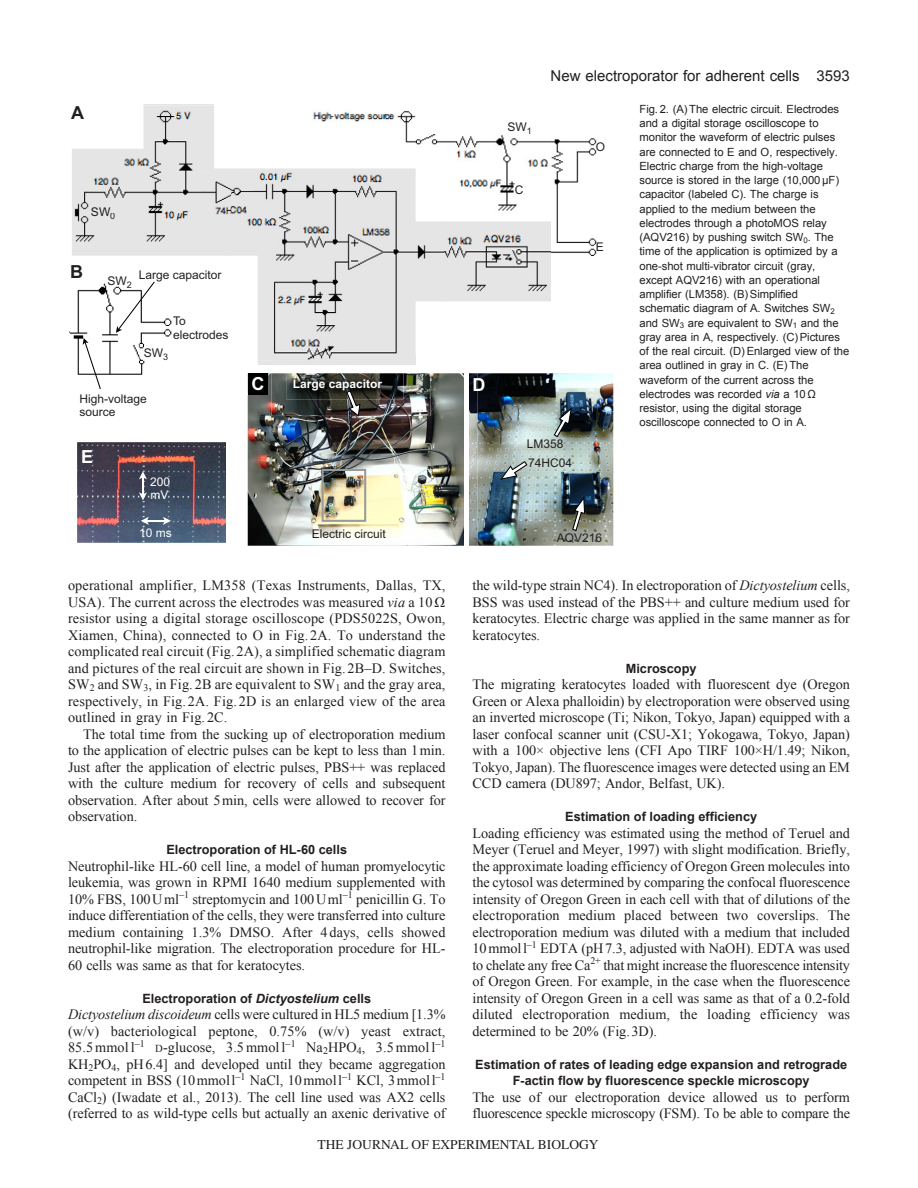
<style>
.page{position:relative;width:918px;height:1188px;background:#fff}
.page>*{position:absolute;margin:0;border:0;box-sizing:border-box;transform-origin:0 0}
.t1{font:700 18px "Arial";color:#fff}
.t2{font:700 18px "Arial";color:#231f20}
.t3{font:15px "Arial";color:#231f20}
.t4{font:14.25px/16.5px "Times New Roman";letter-spacing:-.005em;color:#231f20;text-align:justify}
.t5{font:13.5px "Times";color:#231f20}
.t6{font:700 12.75px/16.5px "Arial";color:#231f20;text-align:center}
.t7{font:12px/19.6px "Arial";color:#231f20}
.t8{font:700 12px "Arial";color:#fff}
.t9{font:12px/13.5px "Arial";color:#fff}
.t10{font:12px "Arial";color:#201c1d}
.t11{font:11.25px/14.2px "Arial";letter-spacing:-.005em;color:#231f20}
.t12{font:9px "Arial";color:#231f20}
.s1{font-style:italic}
.s2{font-size:10.65px}
</style>
<div class="page">
<img style="left:313px;top:111px;width:284px;height:145px">
<img style="left:77px;top:443px;width:149px;height:100px">
<hr style="left:146px;top:520px;width:20px;height:2px;background:#fff">
<svg style="left:141px;top:517px;width:8px;height:8px"></svg>
<svg style="left:163px;top:517px;width:8px;height:8px"></svg>
<svg style="left:139px;top:471px;width:8px;height:29px"></svg>
<img style="left:248px;top:373px;width:216px;height:173px">
<div style="left:248px;top:373px;width:20px;height:22px;background:#000"></div>
<img style="left:477px;top:373px;width:136px;height:173px">
<img style="left:469px;top:373px;width:8px;height:173px">
<img style="left:272px;top:373px;width:159px;height:43px">
<img style="left:286px;top:373px;width:118px;height:26px">
<svg style="left:346px;top:390px;width:15px;height:27px"></svg>
<svg style="left:572px;top:496px;width:13px;height:35px"></svg>
<svg style="left:554px;top:407px;width:18px;height:30px"></svg>
<img style="left:322px;top:469px;width:44px;height:53px">
<svg style="left:500px;top:461px;width:27px;height:19px"></svg>
<img style="left:69px;top:331px;width:76px;height:44px">
<img style="left:70px;top:281px;width:102px;height:80px">
<svg style="left:83px;top:338px;width:18px;height:51px"></svg>
<svg style="left:116px;top:282px;width:39px;height:51px"></svg>
<hr style="left:258px;top:361px;width:14px;height:4px;background:#e5e5e5">
<hr style="left:144px;top:104px;width:70px;height:2px;background:#e5e5e5">
<img style="left:72px;top:106px;width:159px;height:150px">
<img style="left:231px;top:156px;width:214px;height:205px">
<img style="left:444px;top:220px;width:107px;height:83px">
<img style="left:92px;top:208px;width:18px;height:9px">
<svg style="left:111px;top:213px;width:4px;height:7px"></svg>
<img style="left:272px;top:356px;width:144px;height:9px">
<div style="left:199px;top:173px;width:10px;height:18px;background:#e5e5e5"></div>
<div style="left:243px;top:173px;width:10px;height:18px;background:#e5e5e5"></div>
<p class="t2" style="left:71px;top:102px;width:14px">A</p>
<p class="t10" style="left:91px;top:208px;width:26px">SW<sub>0</sub></p>
<p class="t2" style="left:70px;top:261px;width:14px">B</p>
<p class="t7" style="left:108px;top:272px;width:26px">SW<sub>2</sub></p>
<p class="t7" style="left:139px;top:266px;width:84px">Large capacitor</p>
<p class="t7" style="left:173px;top:314px;width:57px;line-height:14.1px">To electrodes</p>
<p class="t7" style="left:144px;top:344px;width:26px">SW<sub>3</sub></p>
<p class="t7" style="left:80px;top:394px;width:69px;line-height:12.6px">High-voltage source</p>
<p class="t1" style="left:81px;top:446px;width:14px">E</p>
<p class="t9" style="left:150px;top:476px;width:22px">200 mV</p>
<p class="t9" style="left:139px;top:527px;width:34px">10 ms</p>
<p class="t12" style="left:331px;top:113px;width:4px">-</p>
<p class="t1" style="left:251px;top:373px;width:14px">C</p>
<p class="t8" style="left:293px;top:377px;width:91px">Large capacitor</p>
<p class="t1" style="left:473px;top:374px;width:14px">D</p>
<p class="t7" style="left:508px;top:118px;width:26px">SW<sub>1</sub></p>
<p class="t7" style="left:515px;top:181px;width:10px">C</p>
<p class="t3" style="left:551px;top:67px;width:301px">New electroporator for adherent cells 3593</p>
<p class="t7" style="left:596px;top:138px;width:11px">O</p>
<p class="t7" style="left:596px;top:238px;width:10px">E</p>
<p class="t11" style="left:640px;top:102px;width:211px">Fig. 2. (A)The electric circuit. Electrodes and a digital storage oscilloscope to monitor the waveform of electric pulses are connected to E and O, respectively.<br>Electric charge from the high-voltage source is stored in the large (10,000 μF) capacitor (labeled C). The charge is applied to the medium between the electrodes through a photoMOS relay (AQV216) by pushing switch SW<sub>0</sub>. The time of the application is optimized by a one-shot multi-vibrator circuit (gray, except AQV216) with an operational amplifier (LM358). (B) Simplified schematic diagram of A. Switches SW<sub>2 </sub>and SW<sub>3</sub> are equivalent to SW<sub>1</sub> and the gray area in A, respectively. (C) Pictures of the real circuit. (D) Enlarged view of the area outlined in gray in C. (E) The waveform of the current across the electrodes was recorded <span class="s1">via</span> a 10 Ω resistor, using the digital storage oscilloscope connected to O in A.</p>
<p class="t7" style="left:527px;top:435px;width:47px">LM358<br>74HC04</p>
<p class="t7" style="left:312px;top:525px;width:76px">Electric circuit</p>
<p class="t7" style="left:557px;top:529px;width:47px">AQV216</p>
<p class="t4" style="left:68px;top:577px;width:379px">operational amplifier, LM358 (Texas Instruments, Dallas, TX, USA). The current across the electrodes was measured <span class="s1">via</span> a 10Ω resistor using a digital storage oscilloscope (PDS5022S, Owon, Xiamen, China), connected to O in Fig. 2A. To understand the complicated real circuit (Fig. 2A), a simplified schematic diagram and pictures of the real circuit are shown in Fig. 2B–D. Switches, SW<sub>2</sub> and SW<sub>3</sub>, in Fig. 2B are equivalent to SW<sub>1</sub> and the gray area, respectively, in Fig. 2A. Fig. 2D is an enlarged view of the area outlined in gray in Fig. 2C.</p>
<p class="t4" style="left:68px;top:726px;width:379px;text-indent:15px">The total time from the sucking up of electroporation medium to the application of electric pulses can be kept to less than 1min.<br>Just after the application of electric pulses, PBS++ was replaced with the culture medium for recovery of cells and subsequent observation. After about 5min, cells were allowed to recover for observation.</p>
<p class="t6" style="left:166px;top:842px;width:182px">Electroporation of HL-60 cells</p>
<p class="t4" style="left:68px;top:858px;width:379px">Neutrophil-like HL-60 cell line, a model of human promyelocytic leukemia, was grown in RPMI 1640 medium supplemented with 10% FBS, 100Uml<sup>–1</sup> streptomycin and 100Uml<sup>–1</sup> penicillin G. To induce differentiation of the cells, they were transferred into culture medium containing 1.3% DMSO. After 4 days, cells showed neutrophil-like migration. The electroporation procedure for HL-60 cells was same as that for keratocytes.</p>
<p class="t6" style="left:142px;top:990px;width:230px">Electroporation of <span class="s1">Dictyostelium</span> cells</p>
<p class="t4" style="left:68px;top:1006px;width:379px"><span class="s1">Dictyostelium discoideum</span> cells were cultured in HL5 medium [1.3% (w/v) bacteriological peptone, 0.75% (w/v) yeast extract, 85.5mmol l<sup>–1</sup></p>
<p class="t4" style="left:68px;top:1039px;width:379px;text-indent:87px"><span class="s2">D</span>-glucose, 3.5mmol l<sup>–1</sup> Na<sub>2</sub>HPO<sub>4</sub>, 3.5mmol l<sup>–1<br></sup>KH<sub>2</sub>PO<sub>4</sub>, pH6.4] and developed until they became aggregation competent in BSS (10mmoll<sup>–1</sup> NaCl, 10mmoll<sup>–1</sup> KCl, 3mmoll<sup>–1<br></sup>CaCl<sub>2</sub>) (Iwadate et al., 2013). The cell line used was AX2 cells (referred to as wild-type cells but actually an axenic derivative of</p>
<p class="t4" style="left:472px;top:577px;width:379px">the wild-type strain NC4). In electroporation of <span class="s1">Dictyostelium</span> cells, BSS was used instead of the PBS++ and culture medium used for keratocytes. Electric charge was applied in the same manner as for keratocytes.</p>
<p class="t6" style="left:626px;top:660px;width:72px">Microscopy</p>
<p class="t4" style="left:472px;top:676px;width:379px">The migrating keratocytes loaded with fluorescent dye (Oregon Green or Alexa phalloidin) by electroporation were observed using an inverted microscope (Ti; Nikon, Tokyo, Japan) equipped with a laser confocal scanner unit (CSU-X1; Yokogawa, Tokyo, Japan) with a 100× objective lens (CFI Apo TIRF 100×H/1.49; Nikon, Tokyo, Japan). The fluorescence images were detected using an EM CCD camera (DU897; Andor, Belfast, UK).</p>
<p class="t6" style="left:565px;top:809px;width:194px">Estimation of loading efficiency</p>
<p class="t4" style="left:472px;top:825px;width:379px">Loading efficiency was estimated using the method of Teruel and Meyer (Teruel and Meyer, 1997) with slight modification. Briefly, the approximate loading efficiency of Oregon Green molecules into the cytosol was determined by comparing the confocal fluorescence intensity of Oregon Green in each cell with that of dilutions of the electroporation medium placed between two coverslips. The electroporation medium was diluted with a medium that included 10mmoll<sup>–1</sup> EDTA (pH7.3, adjusted with NaOH). EDTA was used to chelate any free Ca<sup>2+</sup> that might increase the fluorescence intensity of Oregon Green. For example, in the case when the fluorescence intensity of Oregon Green in a cell was same as that of a 0.2-fold diluted electroporation medium, the loading efficiency was determined to be 20% (Fig.3D).</p>
<p class="t6" style="left:475px;top:1056px;width:373px">Estimation of rates of leading edge expansion and retrograde<br>F-actin flow by fluorescence speckle microscopy</p>
<p class="t4" style="left:472px;top:1089px;width:379px">The use of our electroporation device allowed us to perform fluorescence speckle microscopy (FSM). To be able to compare the</p>
<p class="t5" style="left:318px;top:1137px;width:282px">THE JOURNAL OF EXPERIMENTAL BIOLOGY</p>
</div>
